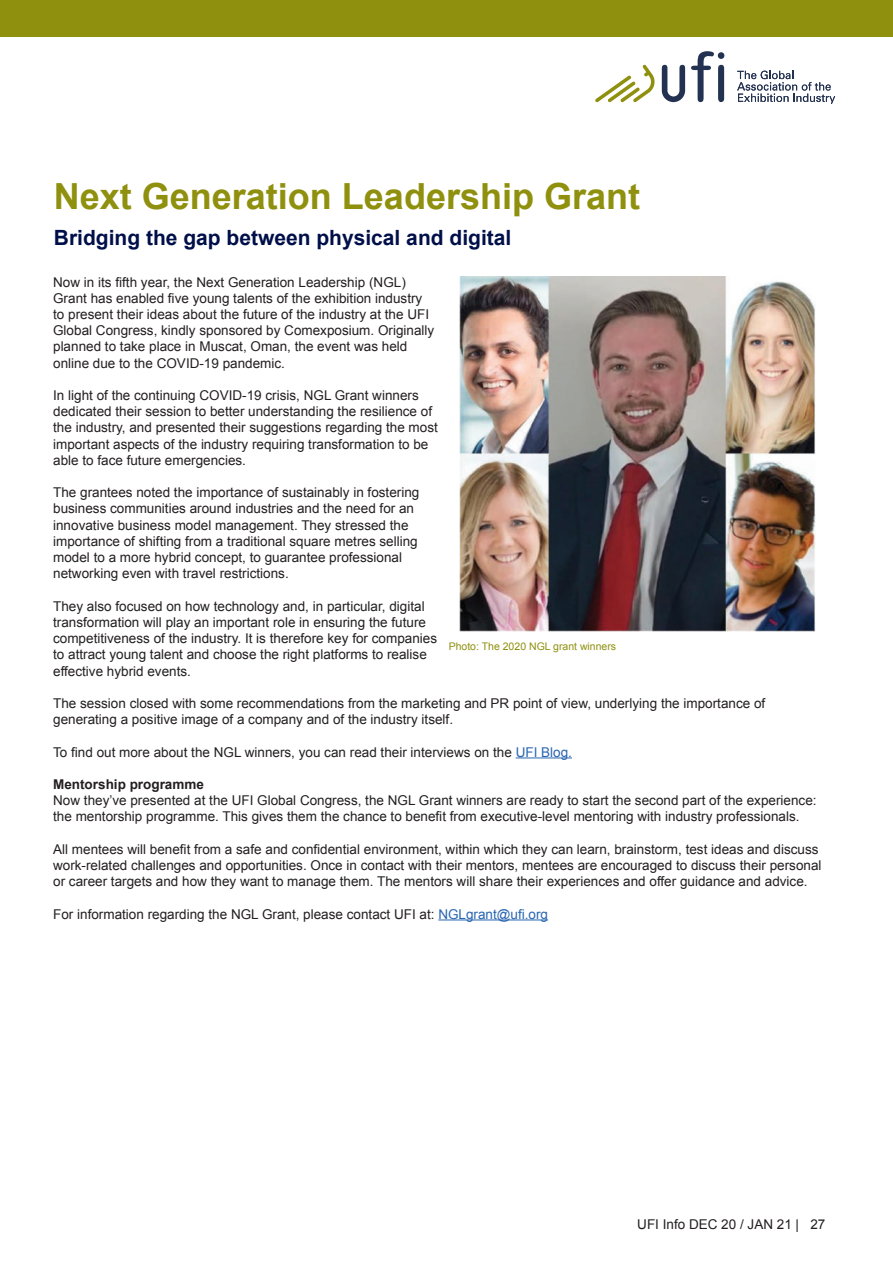
<style>
.page{position:relative;width:893px;height:1263px;background:#fff}
.page>*{position:absolute;margin:0;border:0;box-sizing:border-box;transform-origin:0 0}
.t1{font:700 36px "Arial";color:#8f900e}
.t2{font:700 21px "Arial";color:#000f49}
.t3{font:13.5px/16.2px "Arial";color:#231f20}
.t4{font:700 13.5px "Arial";color:#231f20}
.t5{font:10.5px "Arial";color:#8f900e}
.s1{color:#2865b1}
</style>
<div class="page">
<div style="left:0;top:0;width:893px;height:36px;background:#8f900e"></div>
<svg style="left:595px;top:65px;width:60px;height:37px"></svg>
<svg style="left:691px;top:51px;width:33px;height:51px"></svg>
<svg style="left:662px;top:65px;width:23px;height:37px"></svg>
<svg style="left:737px;top:71px;width:98px;height:33px"></svg>
<hr style="left:516px;top:757px;width:56px;height:1px;background:#2865b1">
<hr style="left:438px;top:919px;width:110px;height:1px;background:#2865b1">
<img style="left:460px;top:277px;width:356px;height:354px">
<h1 class="t1" style="left:54px;top:172px;width:588px">Next Generation Leadership Grant</h1>
<h2 class="t2" style="left:54px;top:224px;width:459px">Bridging the gap between physical and digital</h2>
<p class="t3" style="left:53px;top:274px;width:383px">Now in its fifth year, the Next Generation Leadership (NGL)<br>Grant has enabled five young talents of the exhibition industry to present their ideas about the future of the industry at the UFI Global Congress, kindly sponsored by Comexposium. Originally planned to take place in Muscat, Oman, the event was held online due to the COVID-19 pandemic.</p>
<p class="t3" style="left:53px;top:387px;width:386px">In light of the continuing COVID-19 crisis, NGL Grant winners dedicated their session to better understanding the resilience of the industry, and presented their suggestions regarding the most important aspects of the industry requiring transformation to be able to face future emergencies.</p>
<p class="t3" style="left:53px;top:485px;width:368px">The grantees noted the importance of sustainably in fostering business communities around industries and the need for an innovative business model management. They stressed the importance of shifting from a traditional square metres selling model to a more hybrid concept, to guarantee professional networking even with travel restrictions.</p>
<p class="t3" style="left:53px;top:598px;width:385px">They also focused on how technology and, in particular, digital transformation will play an important role in ensuring the future competitiveness of the industry. It is therefore key for companies to attract young talent and choose the right platforms to realise effective hybrid events.</p>
<p class="t3" style="left:53px;top:695px;width:714px">The session closed with some recommendations from the marketing and PR point of view, underlying the importance of generating a positive image of a company and of the industry itself.</p>
<p class="t3" style="left:53px;top:744px;width:520px">To find out more about the NGL winners, you can read their interviews on the <span class="s1">UFI Blog.</span></p>
<p class="t4" style="left:53px;top:775px;width:152px">Mentorship programme</p>
<p class="t3" style="left:53px;top:792px;width:765px">Now they’ve presented at the UFI Global Congress, the NGL Grant winners are ready to start the second part of the experience: the mentorship programme. This gives them the chance to benefit from executive-level mentoring with industry professionals.</p>
<p class="t3" style="left:53px;top:841px;width:770px">All mentees will benefit from a safe and confidential environment, within which they can learn, brainstorm, test ideas and discuss work-related challenges and opportunities. Once in contact with their mentors, mentees are encouraged to discuss their personal or career targets and how they want to manage them. The mentors will share their experiences and offer guidance and advice.</p>
<p class="t3" style="left:53px;top:906px;width:496px">For information regarding the NGL Grant, please contact UFI at: <span class="s1">NGLgrant@ufi.org</span></p>
<p class="t5" style="left:449px;top:639px;width:169px">Photo: The 2020 NGL grant winners</p>
<p class="t3" style="left:637px;top:1217px;width:190px">UFI Info DEC 20 / JAN 21 | 27</p>
</div>
